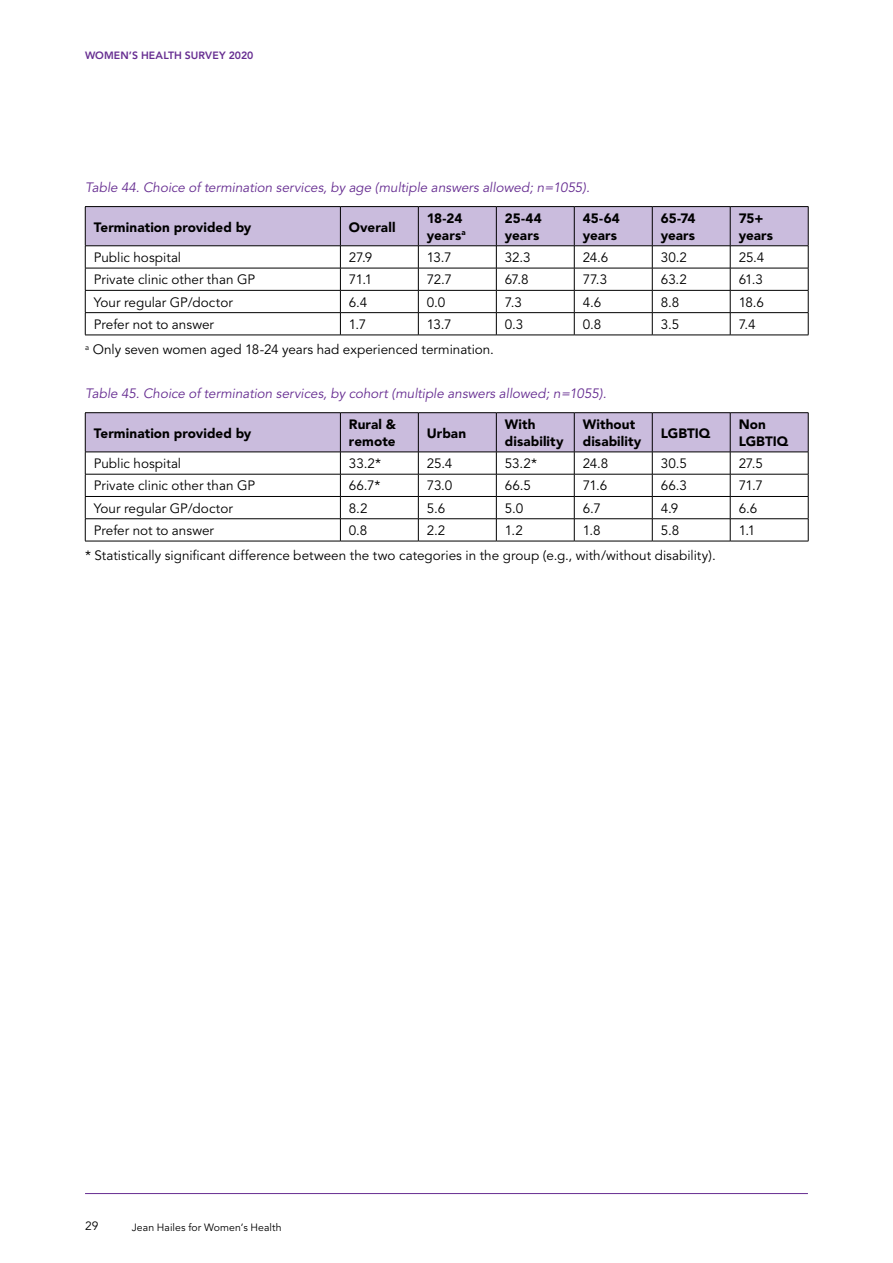
<style>
.page{position:relative;width:893px;height:1263px;background:#fff}
.page>*{position:absolute;margin:0;border:0;box-sizing:border-box;transform-origin:0 0}
.t1{font:13.5px "Avenir";color:#000}
.t2{font:900 13.5px/16.5px "Avenir";letter-spacing:.005em;color:#000}
.t3{font:italic 13.5px "Avenir";color:#662d91}
.t4{font:12px "Avenir";color:#000}
.t5{font:10.5px "Avenir";letter-spacing:.01em;color:#000}
.t6{font:800 10.5px "Avenir";letter-spacing:.01em;color:#662d91}
</style>
<div class="page">
<hr style="left:85px;top:206px;width:255px;height:1px;background:#000">
<hr style="left:340px;top:206px;width:78px;height:1px;background:#000">
<hr style="left:418px;top:206px;width:78px;height:1px;background:#000">
<hr style="left:496px;top:206px;width:78px;height:1px;background:#000">
<hr style="left:574px;top:206px;width:78px;height:1px;background:#000">
<hr style="left:652px;top:206px;width:78px;height:1px;background:#000">
<hr style="left:730px;top:206px;width:78px;height:1px;background:#000">
<svg style="left:85px;top:207px;width:724px;height:128px"></svg>
<hr style="left:85px;top:335px;width:255px;height:1px;background:#000">
<hr style="left:340px;top:335px;width:78px;height:1px;background:#000">
<hr style="left:418px;top:335px;width:78px;height:1px;background:#000">
<hr style="left:496px;top:335px;width:78px;height:1px;background:#000">
<hr style="left:574px;top:335px;width:78px;height:1px;background:#000">
<hr style="left:652px;top:335px;width:78px;height:1px;background:#000">
<hr style="left:730px;top:335px;width:78px;height:1px;background:#000">
<hr style="left:85px;top:412px;width:255px;height:1px;background:#000">
<hr style="left:340px;top:412px;width:78px;height:1px;background:#000">
<hr style="left:418px;top:412px;width:78px;height:1px;background:#000">
<hr style="left:496px;top:412px;width:78px;height:1px;background:#000">
<hr style="left:574px;top:412px;width:78px;height:1px;background:#000">
<hr style="left:652px;top:412px;width:78px;height:1px;background:#000">
<hr style="left:730px;top:412px;width:78px;height:1px;background:#000">
<svg style="left:85px;top:413px;width:724px;height:128px"></svg>
<hr style="left:85px;top:541px;width:255px;height:1px;background:#000">
<hr style="left:340px;top:541px;width:78px;height:1px;background:#000">
<hr style="left:418px;top:541px;width:78px;height:1px;background:#000">
<hr style="left:496px;top:541px;width:78px;height:1px;background:#000">
<hr style="left:574px;top:541px;width:78px;height:1px;background:#000">
<hr style="left:652px;top:541px;width:78px;height:1px;background:#000">
<hr style="left:730px;top:541px;width:78px;height:1px;background:#000">
<hr style="left:85px;top:1193px;width:723px;height:1px;background:#662d91">
<p class="t6" style="left:85px;top:49px;width:170px">WOMEN’S HEALTH SURVEY 2020</p>
<p class="t3" style="left:85px;top:179px;width:506px">Table 44. Choice of termination services, by age (multiple answers allowed; n=1055).</p>
<p class="t2" style="left:94px;top:219px;width:159px">Termination provided by</p>
<p class="t2" style="left:349px;top:219px;width:48px">Overall</p>
<p class="t2" style="left:427px;top:210px;width:40px">18-24 years<sup>a</sup></p>
<p class="t2" style="left:505px;top:210px;width:38px">25-44 years</p>
<p class="t2" style="left:583px;top:210px;width:38px">45-64 years</p>
<p class="t2" style="left:661px;top:210px;width:36px">65-74 years</p>
<p class="t2" style="left:739px;top:210px;width:36px">75+ years</p>
<p class="t1" style="left:94px;top:250px;width:89px">Public hospital</p>
<p class="t1" style="left:349px;top:250px;width:25px">27.9</p>
<p class="t1" style="left:427px;top:250px;width:26px">13.7</p>
<p class="t1" style="left:505px;top:250px;width:27px">32.3</p>
<p class="t1" style="left:583px;top:250px;width:27px">24.6</p>
<p class="t1" style="left:661px;top:250px;width:28px">30.2</p>
<p class="t1" style="left:739px;top:250px;width:27px">25.4</p>
<p class="t1" style="left:94px;top:272px;width:163px">Private clinic other than GP</p>
<p class="t1" style="left:349px;top:272px;width:25px">71.1</p>
<p class="t1" style="left:427px;top:272px;width:27px">72.7</p>
<p class="t1" style="left:505px;top:272px;width:25px">67.8</p>
<p class="t1" style="left:583px;top:272px;width:26px">77.3</p>
<p class="t1" style="left:661px;top:272px;width:28px">63.2</p>
<p class="t1" style="left:739px;top:272px;width:26px">61.3</p>
<p class="t1" style="left:94px;top:294px;width:141px">Your regular GP/doctor</p>
<p class="t1" style="left:349px;top:294px;width:20px">6.4</p>
<p class="t1" style="left:427px;top:294px;width:20px">0.0</p>
<p class="t1" style="left:505px;top:294px;width:19px">7.3</p>
<p class="t1" style="left:583px;top:294px;width:20px">4.6</p>
<p class="t1" style="left:661px;top:294px;width:20px">8.8</p>
<p class="t1" style="left:739px;top:294px;width:27px">18.6</p>
<p class="t1" style="left:94px;top:316px;width:122px">Prefer not to answer</p>
<p class="t1" style="left:349px;top:316px;width:19px">1.7</p>
<p class="t1" style="left:427px;top:316px;width:26px">13.7</p>
<p class="t1" style="left:505px;top:316px;width:20px">0.3</p>
<p class="t1" style="left:583px;top:316px;width:20px">0.8</p>
<p class="t1" style="left:661px;top:316px;width:20px">3.5</p>
<p class="t1" style="left:739px;top:316px;width:18px">7.4</p>
<p class="t1" style="left:85px;top:342px;width:410px"><sup>a</sup> Only seven women aged 18-24 years had experienced termination.</p>
<p class="t3" style="left:85px;top:386px;width:523px">Table 45. Choice of termination services, by cohort (multiple answers allowed; n=1055).</p>
<p class="t2" style="left:94px;top:425px;width:159px">Termination provided by</p>
<p class="t2" style="left:349px;top:416px;width:49px">Rural &amp; remote</p>
<p class="t2" style="left:427px;top:425px;width:41px">Urban</p>
<p class="t2" style="left:505px;top:416px;width:60px">With disability</p>
<p class="t2" style="left:583px;top:416px;width:60px">Without disability</p>
<p class="t2" style="left:661px;top:425px;width:51px">LGBTIQ</p>
<p class="t2" style="left:739px;top:416px;width:51px">Non<br>LGBTIQ</p>
<p class="t1" style="left:94px;top:456px;width:89px">Public hospital</p>
<p class="t1" style="left:349px;top:456px;width:34px">33.2*</p>
<p class="t1" style="left:427px;top:456px;width:27px">25.4</p>
<p class="t1" style="left:505px;top:456px;width:34px">53.2*</p>
<p class="t1" style="left:583px;top:456px;width:27px">24.8</p>
<p class="t1" style="left:661px;top:456px;width:28px">30.5</p>
<p class="t1" style="left:739px;top:456px;width:26px">27.5</p>
<p class="t1" style="left:94px;top:478px;width:163px">Private clinic other than GP</p>
<p class="t1" style="left:349px;top:478px;width:33px">66.7*</p>
<p class="t1" style="left:427px;top:478px;width:27px">73.0</p>
<p class="t1" style="left:505px;top:478px;width:28px">66.5</p>
<p class="t1" style="left:583px;top:478px;width:26px">71.6</p>
<p class="t1" style="left:661px;top:478px;width:28px">66.3</p>
<p class="t1" style="left:739px;top:478px;width:26px">71.7</p>
<p class="t1" style="left:94px;top:500px;width:141px">Your regular GP/doctor</p>
<p class="t1" style="left:349px;top:500px;width:20px">8.2</p>
<p class="t1" style="left:427px;top:500px;width:20px">5.6</p>
<p class="t1" style="left:505px;top:500px;width:20px">5.0</p>
<p class="t1" style="left:583px;top:500px;width:20px">6.7</p>
<p class="t1" style="left:661px;top:500px;width:19px">4.9</p>
<p class="t1" style="left:739px;top:500px;width:20px">6.6</p>
<p class="t1" style="left:94px;top:523px;width:122px">Prefer not to answer</p>
<p class="t1" style="left:349px;top:523px;width:20px">0.8</p>
<p class="t1" style="left:427px;top:523px;width:20px">2.2</p>
<p class="t1" style="left:505px;top:523px;width:20px">1.2</p>
<p class="t1" style="left:583px;top:523px;width:19px">1.8</p>
<p class="t1" style="left:661px;top:523px;width:20px">5.8</p>
<p class="t1" style="left:739px;top:523px;width:18px">1.1</p>
<p class="t1" style="left:85px;top:548px;width:632px">* Statistically significant difference between the two categories in the group (e.g., with/without disability).</p>
<p class="t4" style="left:85px;top:1219px;width:15px">29</p>
<p class="t5" style="left:132px;top:1221px;width:151px">Jean Hailes for Women’s Health</p>
</div>
